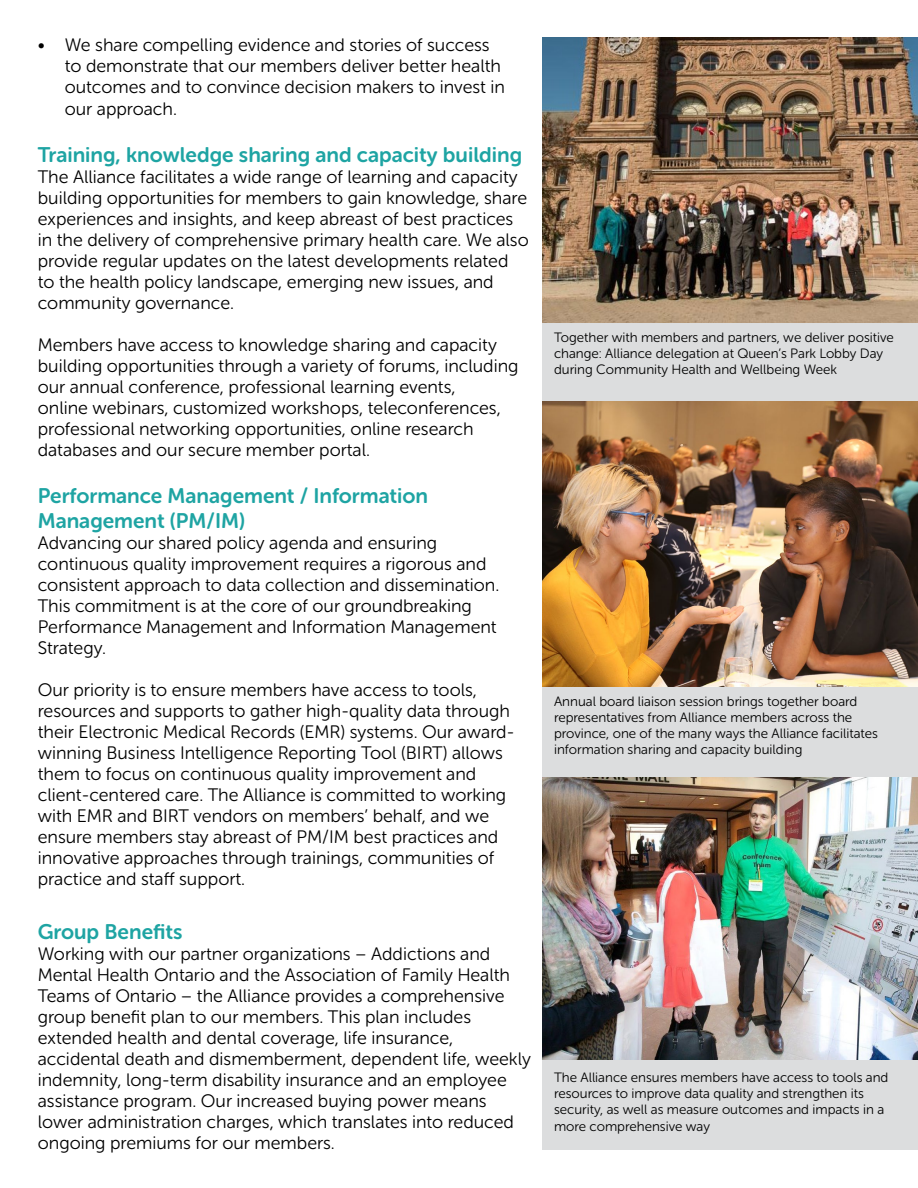
<style>
.page{position:relative;width:918px;height:1188px;background:#fff}
.page>*{position:absolute;margin:0;border:0;box-sizing:border-box;transform-origin:0 0}
.t1{font:21px/25.2px "Museo Sans Rounded 700";color:#1ea4a3}
.t2{font:18px/21px "Museo Sans Rounded 300";color:#000}
.t3{font:13.5px/16.2px "Museo Sans Rounded 300";color:#000}
</style>
<div class="page">
<div style="left:542px;top:686px;width:376px;height:92px;background:#dcddde"></div>
<div style="left:542px;top:322px;width:376px;height:79px;background:#dcddde"></div>
<img style="left:542px;top:402px;width:376px;height:285px">
<div style="left:542px;top:1058px;width:376px;height:92px;background:#dcddde"></div>
<img style="left:542px;top:38px;width:376px;height:285px">
<img style="left:542px;top:778px;width:376px;height:281px">
<p class="t2" style="left:65px;top:35px;width:442px;text-indent:-27px">• We share compelling evidence and stories of success to demonstrate that our members deliver better health outcomes and to convince decision makers to invest in our approach.</p>
<p class="t1" style="left:38px;top:142px;width:486px">Training, knowledge sharing and capacity building</p>
<p class="t2" style="left:38px;top:166px;width:492px">The Alliance facilitates a wide range of learning and capacity building opportunities for members to gain knowledge, share experiences and insights, and keep abreast of best practices in the delivery of comprehensive primary health care. We also provide regular updates on the latest developments related to the health policy landscape, emerging new issues, and community governance.</p>
<p class="t2" style="left:38px;top:334px;width:482px">Members have access to knowledge sharing and capacity building opportunities through a variety of forums, including our annual conference, professional learning events,<br>online webinars, customized workshops, teleconferences, professional networking opportunities, online research databases and our secure member portal.</p>
<p class="t1" style="left:38px;top:483px;width:392px">Performance Management / Information<br>Management (PM/IM)</p>
<p class="t2" style="left:38px;top:532px;width:463px">Advancing our shared policy agenda and ensuring continuous quality improvement requires a rigorous and consistent approach to data collection and dissemination.<br>This commitment is at the core of our groundbreaking Performance Management and Information Management Strategy.</p>
<p class="t2" style="left:38px;top:679px;width:478px">Our priority is to ensure members have access to tools, resources and supports to gather high-quality data through their Electronic Medical Records (EMR) systems. Our award&shy;winning Business Intelligence Reporting Tool (BIRT) allows them to focus on continuous quality improvement and client-centered care. The Alliance is committed to working with EMR and BIRT vendors on members’ behalf, and we ensure members stay abreast of PM/IM best practices and innovative approaches through trainings, communities of practice and staff support.</p>
<p class="t1" style="left:38px;top:919px;width:146px">Group Benefits</p>
<p class="t2" style="left:38px;top:943px;width:495px">Working with our partner organizations – Addictions and Mental Health Ontario and the Association of Family Health Teams of Ontario – the Alliance provides a comprehensive group benefit plan to our members. This plan includes extended health and dental coverage, life insurance, accidental death and dismemberment, dependent life, weekly indemnity, long-term disability insurance and an employee assistance program. Our increased buying power means lower administration charges, which translates into reduced ongoing premiums for our members.</p>
<p class="t3" style="left:554px;top:329px;width:341px">Together with members and partners, we deliver positive change: Alliance delegation at Queen’s Park Lobby Day during Community Health and Wellbeing Week</p>
<p class="t3" style="left:554px;top:693px;width:325px">Annual board liaison session brings together board representatives from Alliance members across the province, one of the many ways the Alliance facilitates information sharing and capacity building</p>
<p class="t3" style="left:554px;top:1069px;width:336px">The Alliance ensures members have access to tools and resources to improve data quality and strengthen its security, as well as measure outcomes and impacts in a more comprehensive way</p>
</div>
